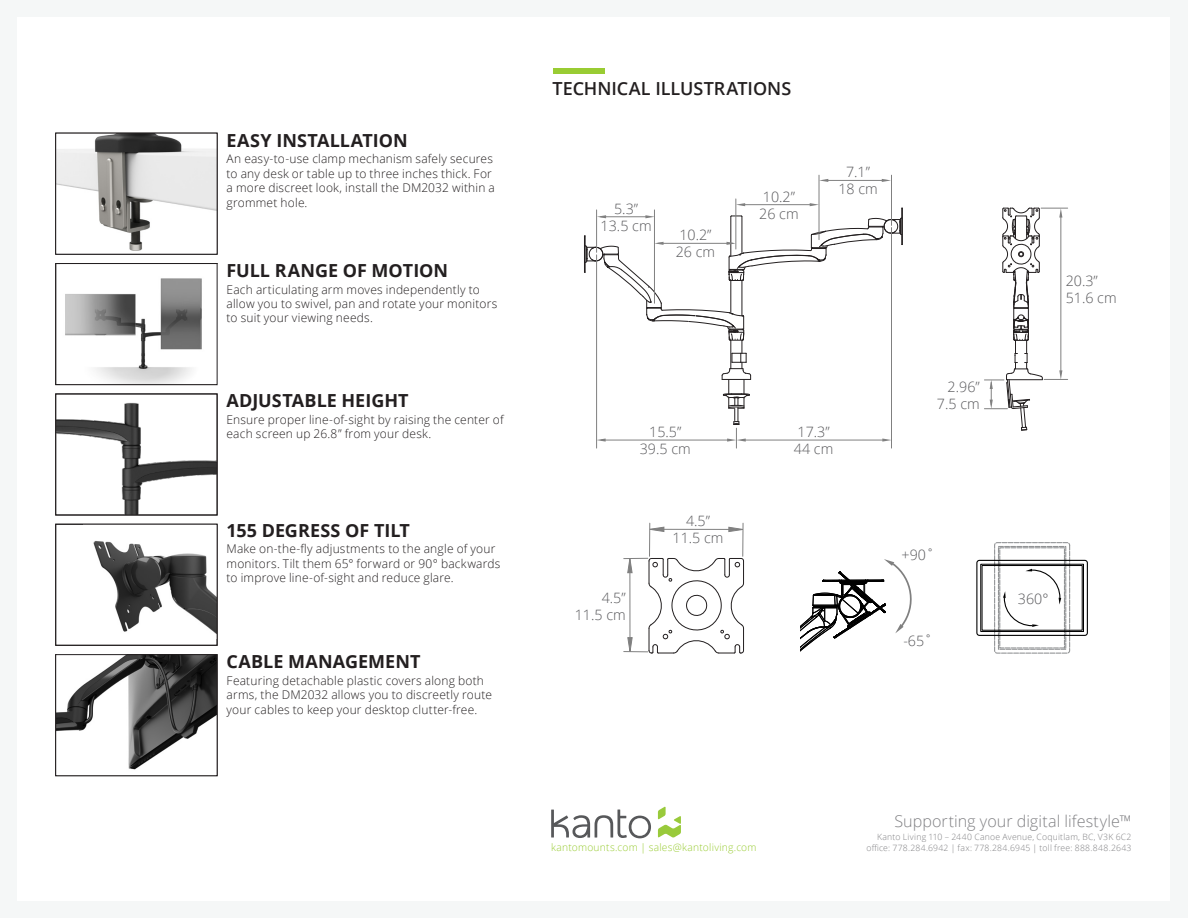
<style>
.page{position:relative;width:1188px;height:918px;background:#f5f7f7}
.page>*{position:absolute;margin:0;border:0;box-sizing:border-box;transform-origin:0 0}
.Features_and_Specs{font:700 18px "Open Sans";color:#231f20}
.t1{font:600 18px "Open Sans";color:#231f20}
.t2{font:300 16.2px "Open Sans";letter-spacing:.005em;color:#808083}
.t3{font:300 14.25px/17.1px "Open Sans";color:#58585b;text-align:center}
.Text_Back_PS{font:300 12px/14.4px "Open Sans";letter-spacing:.015em;color:#231f20}
.t4{font:300 10.2px "Open Sans";letter-spacing:.02em;color:#9c3}
.t5{font:300 8.7px "Open Sans";letter-spacing:.025em;color:#808083}
</style>
<div class="page">
<div style="left:18px;top:17px;width:1152px;height:883px;background:#fff"></div>
<div style="left:553px;top:68px;width:52px;height:5px;background:#9c3"></div>
<svg style="left:658px;top:807px;width:23px;height:31px"></svg>
<svg style="left:551px;top:810px;width:100px;height:28px"></svg>
<img style="left:93px;top:541px;width:122px;height:92px">
<img style="left:57px;top:656px;width:158px;height:114px">
<img style="left:65px;top:264px;width:153px;height:120px">
<img style="left:57px;top:402px;width:158px;height:111px">
<img style="left:57px;top:135px;width:158px;height:116px">
<div style="left:55px;top:133px;width:162px;height:121px;border:1px solid #231f20"></div>
<div style="left:55px;top:263px;width:162px;height:122px;border:1px solid #231f20"></div>
<div style="left:55px;top:394px;width:162px;height:121px;border:1px solid #231f20"></div>
<div style="left:55px;top:524px;width:162px;height:122px;border:1px solid #231f20"></div>
<div style="left:55px;top:654px;width:162px;height:122px;border:1px solid #231f20"></div>
<hr style="left:902px;top:208px;width:1px;height:37px;background:#231f20">
<hr style="left:901px;top:208px;width:1px;height:37px;background:#231f20">
<div style="left:994px;top:542px;width:76px;height:112px;border:1px dashed #919395;border-radius:3px"></div>
<div style="left:998px;top:546px;width:68px;height:104px;border:1px dashed #919395"></div>
<div style="left:999px;top:547px;width:66px;height:102px;border:1px dashed #919395"></div>
<div style="left:976px;top:560px;width:112px;height:76px;border:1px solid #000;border-radius:3px"></div>
<div style="left:980px;top:564px;width:104px;height:68px;border:1px solid #000"></div>
<div style="left:982px;top:565px;width:101px;height:66px;border:1px solid #000"></div>
<svg style="left:1003px;top:569px;width:58px;height:58px"></svg>
<svg style="left:624px;top:557px;width:120px;height:97px"></svg>
<hr style="left:652px;top:529px;width:82px;height:1px;background:#808080">
<hr style="left:649px;top:523px;width:1px;height:33px;background:#808080">
<svg style="left:728px;top:527px;width:16px;height:5px"></svg>
<svg style="left:649px;top:527px;width:15px;height:5px"></svg>
<hr style="left:742px;top:523px;width:1px;height:33px;background:#808080">
<svg style="left:801px;top:559px;width:111px;height:92px"></svg>
<hr style="left:654px;top:210px;width:1px;height:93px;background:#808080">
<hr style="left:819px;top:175px;width:1px;height:65px;background:#808080">
<hr style="left:743px;top:204px;width:69px;height:1px;background:#808080">
<svg style="left:810px;top:203px;width:9px;height:3px"></svg>
<svg style="left:737px;top:203px;width:8px;height:3px"></svg>
<hr style="left:825px;top:180px;width:61px;height:1px;background:#808080">
<svg style="left:882px;top:179px;width:9px;height:3px"></svg>
<svg style="left:819px;top:179px;width:9px;height:3px"></svg>
<svg style="left:584px;top:215px;width:319px;height:233px"></svg>
<svg style="left:984px;top:207px;width:84px;height:224px"></svg>
<hr style="left:596px;top:210px;width:1px;height:42px;background:#808080">
<hr style="left:891px;top:175px;width:1px;height:50px;background:#808080">
<hr style="left:736px;top:199px;width:1px;height:50px;background:#808080">
<p class="Features_and_Specs" style="left:227px;top:128px;width:183px">EASY INSTALLATION</p>
<p class="Text_Back_PS" style="left:227px;top:152px;width:270px">An easy-to-use clamp mechanism safely secures to any desk or table up to three inches thick. For a more discreet look, install the DM2032 within a grommet hole.</p>
<p class="Features_and_Specs" style="left:227px;top:258px;width:223px">FULL RANGE OF MOTION</p>
<p class="Text_Back_PS" style="left:227px;top:282px;width:272px">Each articulating arm moves independently to allow you to swivel, pan and rotate your monitors to suit your viewing needs.</p>
<p class="Features_and_Specs" style="left:227px;top:388px;width:184px">ADJUSTABLE HEIGHT</p>
<p class="Text_Back_PS" style="left:227px;top:412px;width:279px">Ensure proper line-of-sight by raising the center of each screen up 26.8” from your desk.</p>
<p class="Features_and_Specs" style="left:227px;top:517px;width:185px">155 DEGRESS OF TILT</p>
<p class="Text_Back_PS" style="left:227px;top:541px;width:275px">Make on-the-fly adjustments to the angle of your monitors. Tilt them 65° forward or 90° backwards to improve line-of-sight and reduce glare.</p>
<p class="Features_and_Specs" style="left:227px;top:649px;width:195px">CABLE MANAGEMENT</p>
<p class="Text_Back_PS" style="left:227px;top:673px;width:267px">Featuring detachable plastic covers along both arms, the DM2032 allows you to discreetly route your cables to keep your desktop clutter-free.</p>
<h1 class="t1" style="left:553px;top:76px;width:240px">TECHNICAL ILLUSTRATIONS</h1>
<p class="t3" style="left:601px;top:200px;width:52px">5.3”<br>13.5 cm</p>
<p class="t3" style="left:676px;top:226px;width:41px;text-align:left">10.2”<br>26 cm</p>
<p class="t3" style="left:759px;top:187px;width:41px;text-align:left">10.2”<br>26 cm</p>
<p class="t3" style="left:838px;top:163px;width:41px">7.1”<br>18 cm</p>
<p class="t3" style="left:1066px;top:272px;width:52px;text-align:left">20.3”<br>51.6 cm</p>
<p class="t3" style="left:640px;top:423px;width:52px">15.5”<br>39.5 cm</p>
<p class="t3" style="left:794px;top:423px;width:41px;text-align:left">17.3”<br>44 cm</p>
<p class="t3" style="left:673px;top:512px;width:52px">4.5”<br>11.5 cm</p>
<p class="t3" style="left:937px;top:378px;width:44px;text-align:right">2.96”<br>7.5 cm</p>
<p class="t3" style="left:902px;top:546px;width:34px">+90˚</p>
<p class="t3" style="left:602px;top:589px;width:25px">4.5”</p>
<p class="t3" style="left:1018px;top:589px;width:32px">360°</p>
<p class="t3" style="left:575px;top:606px;width:52px">11.5 cm</p>
<p class="t3" style="left:903px;top:631px;width:31px">-65˚</p>
<h2 class="t2" style="left:895px;top:810px;width:239px">Supporting your digital lifestyle™</h2>
<p class="t5" style="left:877px;top:831px;width:256px">Kanto Living 110 – 2440 Canoe Avenue, Coquitlam, BC, V3K 6C2</p>
<p class="t4" style="left:551px;top:840px;width:207px">kantomounts.com | sales@kantoliving.com</p>
<p class="t5" style="left:866px;top:841px;width:267px">office: 778.284.6942 | fax: 778.284.6945 | toll free: 888.848.2643</p>
</div>
